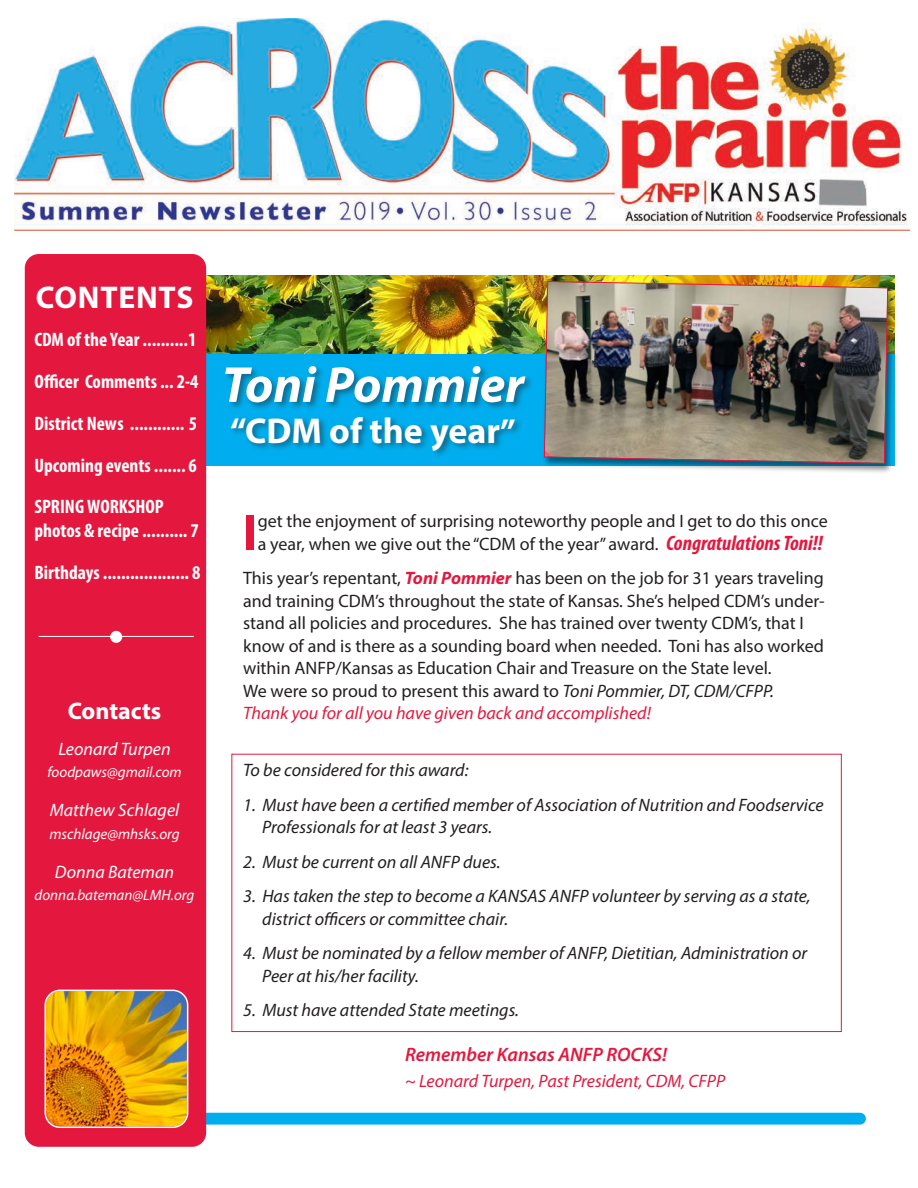
<style>
.page{position:relative;width:918px;height:1188px;background:#fff}
.page>*{position:absolute;margin:0;border:0;box-sizing:border-box;transform-origin:0 0}
.t1{font:700 51.3px "Myriad Pro";color:#e4183e}
.t2{font:italic 700 51px "Myriad Pro";color:#fff}
.t3{font:700 36px "Myriad Pro";color:#fff}
.t4{font:700 31.5px "Myriad Pro";letter-spacing:.025em;color:#fff}
.t5{font:700 24px "Myriad Pro";color:#fff}
.t6{font:700 condensed 19.5px/41.7px "Myriad Pro";color:#fff;text-align:justify}
.t7{font:italic 600 19.5px "Myriad Pro";color:#e4183e}
.t8{font:18px/22.5px "Myriad Pro";color:#231f20}
.t9{font:italic 18px/22.5px "Myriad Pro";color:#231f20}
.t10{font:italic 18px "Myriad Pro";color:#fff}
.t11{font:italic 18px "Myriad Pro";color:#e4183e}
.t12{font:italic 15px "Myriad Pro";color:#fff}
.s1{font-size:34.5px}
.s2{font-weight:700;font-style:italic;font-stretch:condensed;font-size:21px;color:#e4183e}
.s3{font-weight:700;font-style:italic;color:#e4183e}
.s4{font-style:italic}
.s5{font-style:italic;color:#e4183e}
</style>
<div class="page">
<img style="left:206px;top:276px;width:332px;height:76px">
<img style="left:538px;top:275px;width:357px;height:198px">
<img style="left:544px;top:281px;width:344px;height:183px">
<div style="left:181px;top:1113px;width:685px;height:12px;background:#00aeef;border-radius:6px"></div>
<img style="left:15px;top:18px;width:895px;height:212px">
<div style="left:25px;top:254px;width:181px;height:893px;background:#e4183e;border-radius:14px"></div>
<img style="left:206px;top:352px;width:378px;height:166px">
<img style="left:44px;top:990px;width:144px;height:138px">
<hr style="left:39px;top:636px;width:155px;height:1px;background:#fff">
<div style="left:110px;top:631px;width:12px;height:12px;background:#fff;border-radius:50%"></div>
<div style="left:231px;top:754px;width:611px;height:278px;border:1px solid #e4183e"></div>
<h3 class="t4" style="left:36px;top:286px;width:159px">CONTENTS</h3>
<p class="t6" style="left:34px;top:321px;width:166px">CDM of the Year ..........1<br>Officer Comments ... 2-4<br>District News ............ 5<br>Upcoming events ....... 6<br>SPRING WORKSHOP</p>
<p class="t6" style="left:34px;top:511px;width:168px">photos &amp; recipe .......... 7<br>Birthdays ................... 8</p>
<h3 class="t5" style="left:68px;top:702px;width:95px">Contacts</h3>
<p class="t10" style="left:58px;top:742px;width:114px">Leonard Turpen</p>
<p class="t12" style="left:47px;top:767px;width:136px">foodpaws@gmail.com</p>
<p class="t10" style="left:50px;top:804px;width:131px">Matthew Schlagel</p>
<p class="t12" style="left:49px;top:828px;width:132px">mschlage@mhsks.org</p>
<p class="t10" style="left:55px;top:865px;width:121px">Donna Bateman</p>
<p class="t12" style="left:35px;top:890px;width:161px">donna.bateman@LMH.org</p>
<h2 class="t2" style="left:222px;top:366px;width:304px">Toni Pommier</h2>
<h3 class="t3" style="left:230px;top:417px;width:287px">“CDM of the year<span class="s1">”</span></h3>
<h1 class="t1" style="left:243px;top:513px;width:16px">I</h1>
<p class="t8" style="left:258px;top:512px;width:571px">get the enjoyment of surprising noteworthy people and I get to do this once a year, when we give out the “CDM of the year” award. <span class="s2">Congratulations Toni!!</span></p>
<p class="t8" style="left:243px;top:569px;width:583px">This year’s repentant, <span class="s3">Toni Pommier</span> has been on the job for 31 years traveling and training CDM’s throughout the state of Kansas. She’s helped CDM’s under&shy;stand all policies and procedures. She has trained over twenty CDM’s, that I know of and is there as a sounding board when needed. Toni has also worked within ANFP/Kansas as Education Chair and Treasure on the State level.<br>We were so proud to present this award to <span class="s4">Toni Pommier, DT, CDM/CFPP.<br></span><span class="s5">Thank you for all you have given back and accomplished!</span></p>
<p class="t9" style="left:243px;top:761px;width:227px">To be considered for this award:</p>
<p class="t9" style="left:262px;top:795px;width:563px;text-indent:-19px">1. Must have been a certified member of Association of Nutrition and Foodservice<br>Professionals for at least 3 years.</p>
<p class="t9" style="left:243px;top:852px;width:259px">2. Must be current on all ANFP dues.</p>
<p class="t9" style="left:262px;top:887px;width:550px;text-indent:-19px">3. Has taken the step to become a KANSAS ANFP volunteer by serving as a state, district officers or committee chair.</p>
<p class="t9" style="left:262px;top:944px;width:547px;text-indent:-19px">4. Must be nominated by a fellow member of ANFP, Dietitian, Administration or<br>Peer at his/her facility.</p>
<p class="t9" style="left:243px;top:1001px;width:277px">5. Must have attended State meetings.</p>
<p class="t7" style="left:405px;top:1048px;width:263px">Remember Kansas ANFP ROCKS!</p>
<p class="t11" style="left:405px;top:1074px;width:322px">~ Leonard Turpen, Past President, CDM, CFPP</p>
</div>
